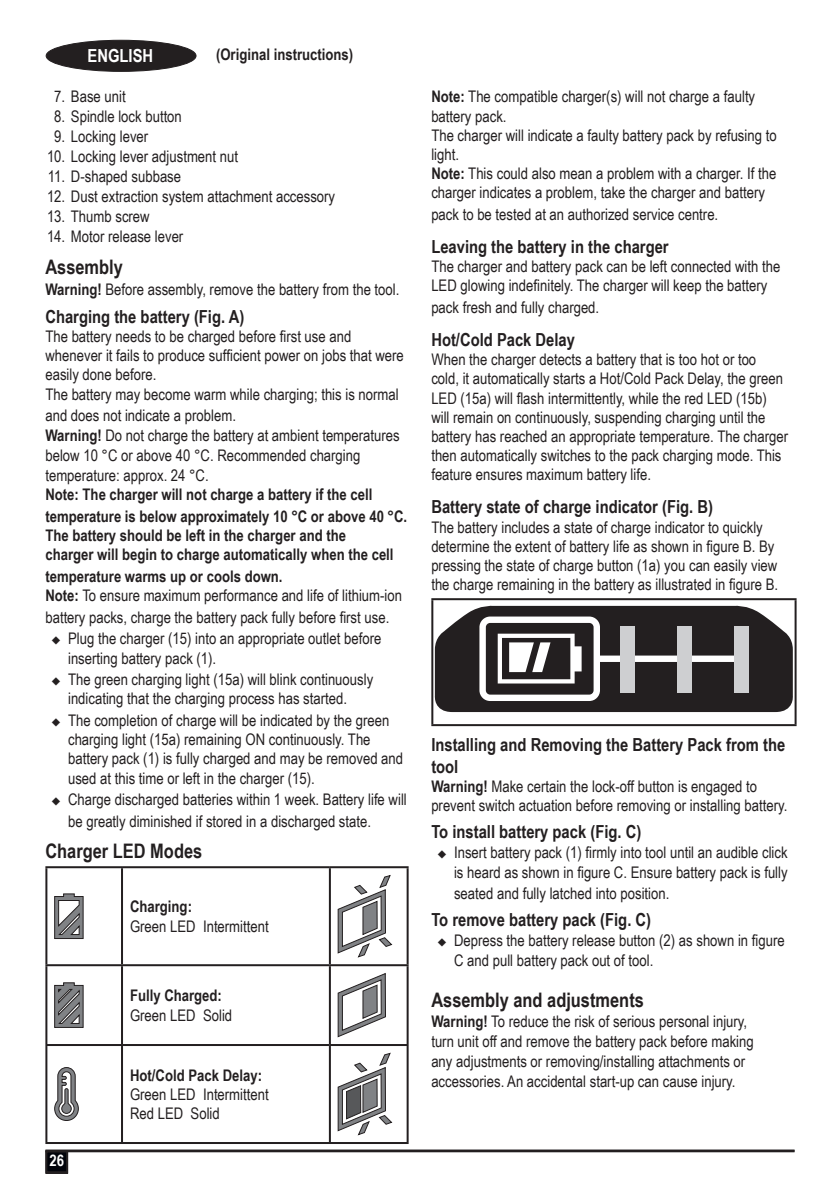
<style>
.page{position:relative;width:840px;height:1191px;background:#fff}
.page>*{position:absolute;margin:0;border:0;box-sizing:border-box;transform-origin:0 0}
.t1{font:700 20px "Arial Narrow";color:#231f20}
.t2{font:700 18px/21.6px "Arial Narrow";color:#231f20}
.t3{font:700 18px "Arial Narrow";color:#fff}
.t4{font:16px/19.2px "Arial Narrow";color:#231f20}
.t5{font:700 16px/21.6px "Arial Narrow";color:#231f20}
.t6{font:700 16px "Arial Narrow";color:#fff}
.s1{font-weight:700}
</style>
<div class="page">
<hr style="left:45px;top:1150px;width:749px;height:2px;background:#231f20">
<div style="left:45px;top:1151px;width:23px;height:23px;border:2px solid #231f20"></div>
<hr style="left:45px;top:1149px;width:749px;height:2px;background:#231f20">
<div style="left:46px;top:1151px;width:21px;height:21px;background:#01030a"></div>
<div style="left:45px;top:1150px;width:23px;height:23px;border:2px solid #231f20"></div>
<div style="left:46px;top:40px;width:150px;height:31px;background:#231f20;border-radius:50%"></div>
<div style="left:46px;top:40px;width:150px;height:32px;border:1px solid #231f20;border-radius:50%"></div>
<hr style="left:45px;top:866px;width:77px;height:2px;background:#231f20">
<hr style="left:45px;top:868px;width:2px;height:96px;background:#231f20">
<hr style="left:122px;top:866px;width:208px;height:2px;background:#231f20">
<hr style="left:121px;top:868px;width:2px;height:96px;background:#231f20">
<hr style="left:330px;top:866px;width:78px;height:2px;background:#231f20">
<hr style="left:329px;top:868px;width:2px;height:96px;background:#231f20">
<hr style="left:406px;top:868px;width:2px;height:96px;background:#231f20">
<hr style="left:45px;top:964px;width:77px;height:2px;background:#231f20">
<hr style="left:45px;top:966px;width:2px;height:78px;background:#231f20">
<hr style="left:122px;top:964px;width:208px;height:2px;background:#231f20">
<hr style="left:121px;top:966px;width:2px;height:78px;background:#231f20">
<hr style="left:330px;top:964px;width:78px;height:2px;background:#231f20">
<hr style="left:329px;top:966px;width:2px;height:78px;background:#231f20">
<hr style="left:406px;top:966px;width:2px;height:78px;background:#231f20">
<hr style="left:45px;top:1044px;width:77px;height:2px;background:#231f20">
<hr style="left:45px;top:1046px;width:2px;height:96px;background:#231f20">
<hr style="left:122px;top:1044px;width:208px;height:2px;background:#231f20">
<hr style="left:121px;top:1046px;width:2px;height:96px;background:#231f20">
<hr style="left:330px;top:1044px;width:78px;height:2px;background:#231f20">
<hr style="left:329px;top:1046px;width:2px;height:96px;background:#231f20">
<hr style="left:406px;top:1046px;width:2px;height:96px;background:#231f20">
<hr style="left:45px;top:1142px;width:363px;height:2px;background:#231f20">
<svg style="left:54px;top:893px;width:30px;height:46px"></svg>
<svg style="left:337px;top:875px;width:55px;height:82px"></svg>
<svg style="left:54px;top:982px;width:30px;height:46px"></svg>
<svg style="left:337px;top:973px;width:49px;height:64px"></svg>
<svg style="left:54px;top:1067px;width:25px;height:54px"></svg>
<svg style="left:337px;top:1052px;width:55px;height:83px"></svg>
<hr style="left:431px;top:598px;width:365px;height:2px;background:#231f20">
<hr style="left:431px;top:600px;width:2px;height:124px;background:#231f20">
<hr style="left:794px;top:600px;width:2px;height:124px;background:#231f20">
<hr style="left:431px;top:724px;width:365px;height:2px;background:#231f20">
<svg style="left:434px;top:606px;width:358px;height:106px"></svg>
<div style="left:620px;top:626px;width:14px;height:67px;background:#cecfd1"></div>
<div style="left:677px;top:626px;width:14px;height:67px;background:#cecfd1"></div>
<div style="left:733px;top:626px;width:14px;height:67px;background:#cecfd1"></div>
<p class="t3" style="left:87px;top:45px;width:67px">ENGLISH</p>
<p class="t5" style="left:216px;top:43px;width:139px">(Original instructions)</p>
<p class="t4" style="left:54px;top:87px;width:73px">7. Base unit</p>
<p class="t4" style="left:54px;top:107px;width:129px">8. Spindle lock button</p>
<p class="t4" style="left:54px;top:127px;width:95px">9. Locking lever</p>
<p class="t4" style="left:47px;top:147px;width:192px">10. Locking lever adjustment nut</p>
<p class="t4" style="left:48px;top:167px;width:135px">11. D-shaped subbase</p>
<p class="t4" style="left:47px;top:187px;width:289px">12. Dust extraction system attachment accessory</p>
<p class="t4" style="left:47px;top:207px;width:104px">13. Thumb screw</p>
<p class="t4" style="left:47px;top:227px;width:138px">14. Motor release lever</p>
<p class="t1" style="left:45px;top:255px;width:79px">Assembly</p>
<p class="t4" style="left:45px;top:280px;width:355px"><span class="s1">Warning!</span> Before assembly, remove the battery from the tool.</p>
<p class="t2" style="left:45px;top:305px;width:200px">Charging the battery (Fig. A)</p>
<p class="t4" style="left:45px;top:326px;width:360px">The battery needs to be charged before first use and whenever it fails to produce sufficient power on jobs that were easily done before.<br>The battery may become warm while charging; this is normal</p>
<p class="t4" style="left:45px;top:405px;width:355px;line-height:20px">and does not indicate a problem.<br><span class="s1">Warning!</span> Do not charge the battery at ambient temperatures below 10 °C or above 40 °C. Recommended charging temperature: approx. 24 °C.</p>
<p class="t5" style="left:45px;top:484px;width:363px">Note: The charger will not charge a battery if the cell temperature is below approximately 10 °C or above 40 °C.</p>
<p class="t5" style="left:45px;top:526px;width:349px;line-height:19.2px">The battery should be left in the charger and the charger will begin to charge automatically when the cell</p>
<p class="t4" style="left:45px;top:566px;width:358px"><span class="s1">temperature warms up or cools down.<br>Note:</span> To ensure maximum performance and life of lithium-ion</p>
<p class="t4" style="left:45px;top:607px;width:345px">battery packs, charge the battery pack fully before first use.</p>
<p class="t4" style="left:68px;top:629px;width:314px;text-indent:-17px">◆ Plug the charger (15) into an appropriate outlet before inserting battery pack (1).</p>
<p class="t4" style="left:51px;top:670px;width:323px;text-align:center">◆ The green charging light (15a) will blink continuously indicating that the charging process has started.</p>
<p class="t4" style="left:68px;top:710px;width:336px;text-indent:-17px">◆ The completion of charge will be indicated by the green charging light (15a) remaining ON continuously. The battery pack (1) is fully charged and may be removed and used at this time or left in the charger (15).</p>
<p class="t4" style="left:68px;top:788px;width:340px;line-height:21.6px;text-indent:-17px">◆ Charge discharged batteries within 1 week. Battery life will be greatly diminished if stored in a discharged state.</p>
<p class="t1" style="left:45px;top:839px;width:158px">Charger LED Modes</p>
<p class="t5" style="left:130px;top:896px;width:63px">Charging:</p>
<p class="t4" style="left:130px;top:916px;width:140px">Green LED Intermittent</p>
<p class="t5" style="left:130px;top:984px;width:93px">Fully Charged:</p>
<p class="t4" style="left:130px;top:1005px;width:104px">Green LED Solid</p>
<p class="t6" style="left:50px;top:1152px;width:16px">26</p>
<p class="t5" style="left:130px;top:1064px;width:133px">Hot/Cold Pack Delay:</p>
<p class="t4" style="left:130px;top:1084px;width:140px">Green LED Intermittent<br>Red LED Solid</p>
<p class="t4" style="left:431px;top:87px;width:346px"><span class="s1">Note:</span> The compatible charger(s) will not charge a faulty battery pack.<br>The charger will indicate a faulty battery pack by refusing to light.<br><span class="s1">Note:</span> This could also mean a problem with a charger. If the charger indicates a problem, take the charger and battery</p>
<p class="t4" style="left:431px;top:205px;width:288px">pack to be tested at an authorized service centre.</p>
<p class="t2" style="left:431px;top:236px;width:239px">Leaving the battery in the charger</p>
<p class="t4" style="left:431px;top:257px;width:350px">The charger and battery pack can be left connected with the<br>LED glowing indefinitely. The charger will keep the battery</p>
<p class="t4" style="left:431px;top:298px;width:169px">pack fresh and fully charged.</p>
<p class="t2" style="left:431px;top:329px;width:145px">Hot/Cold Pack Delay</p>
<p class="t4" style="left:431px;top:350px;width:358px">When the charger detects a battery that is too hot or too<br>cold, it automatically starts a Hot/Cold Pack Delay, the green LED (15a) will flash intermittently, while the red LED (15b) will remain on continuously, suspending charging until the battery has reached an appropriate temperature. The charger then automatically switches to the pack charging mode. This feature ensures maximum battery life.</p>
<p class="t2" style="left:431px;top:496px;width:283px">Battery state of charge indicator (Fig. B)</p>
<p class="t4" style="left:431px;top:517px;width:348px">The battery includes a state of charge indicator to quickly determine the extent of battery life as shown in figure B. By pressing the state of charge button (1a) you can easily view the charge remaining in the battery as illustrated in figure B.</p>
<p class="t2" style="left:431px;top:733px;width:355px">Installing and Removing the Battery Pack from the tool</p>
<p class="t4" style="left:431px;top:776px;width:357px"><span class="s1">Warning!</span> Make certain the lock-off button is engaged to prevent switch actuation before removing or installing battery.</p>
<p class="t2" style="left:431px;top:821px;width:211px">To install battery pack (Fig. C)</p>
<p class="t4" style="left:437px;top:843px;width:352px;text-align:right">◆ Insert battery pack (1) firmly into tool until an audible click is heard as shown in figure C. Ensure battery pack is fully</p>
<p class="t4" style="left:454px;top:883px;width:217px">seated and fully latched into position.</p>
<p class="t2" style="left:431px;top:909px;width:221px">To remove battery pack (Fig. C)</p>
<p class="t4" style="left:454px;top:931px;width:332px;text-indent:-17px">◆ Depress the battery release button (2) as shown in figure<br>C and pull battery pack out of tool.</p>
<p class="t1" style="left:431px;top:988px;width:214px">Assembly and adjustments</p>
<p class="t4" style="left:431px;top:1011px;width:324px;line-height:20px"><span class="s1">Warning!</span> To reduce the risk of serious personal injury, turn unit off and remove the battery pack before making any adjustments or removing/installing attachments or accessories. An accidental start-up can cause injury.</p>
</div>
